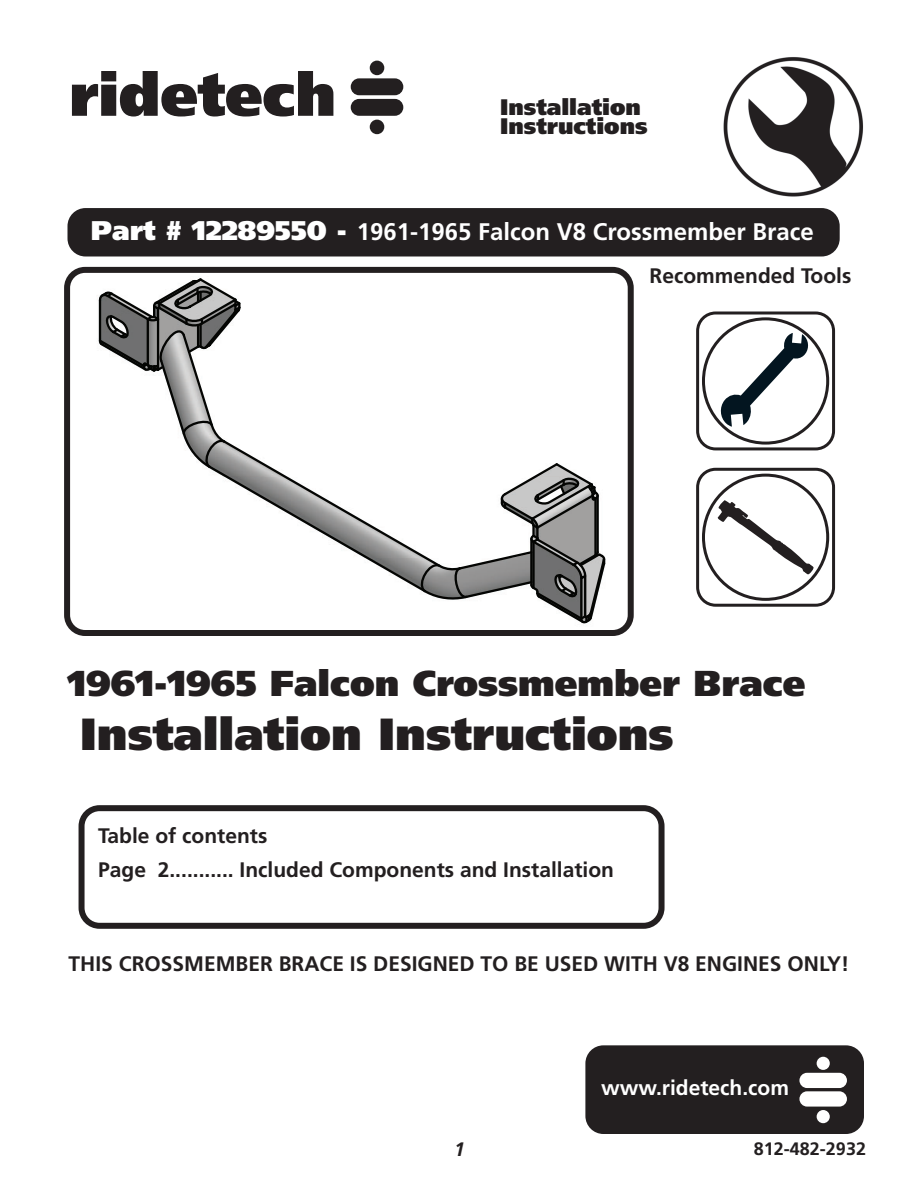
<style>
.page{position:relative;width:918px;height:1188px;background:#fff}
.page>*{position:absolute;margin:0;border:0;box-sizing:border-box;transform-origin:0 0}
.t1{font:900 45px "Frutiger LT Pro";color:#231f20}
.t2{font:900 36px "Frutiger LT Pro";color:#231f20}
.t3{font:700 24px "Frutiger LT Pro";color:#fff}
.t4{font:900 22.5px/19.5px "Frutiger LT Pro";color:#231f20}
.t5{font:700 21px/33.9px "Frutiger LT Pro";color:#231f20}
.t6{font:700 21px "Frutiger LT Pro";color:#fff}
.t7{font:italic 700 19.5px "Frutiger LT Pro";color:#231f20}
.t8{font:700 18px "Frutiger LT Pro";color:#231f20}
.s1{font-weight:900;font-size:27px}
</style>
<div class="page">
<img style="left:723px;top:84px;width:15px;height:85px">
<svg style="left:72px;top:71px;width:261px;height:46px"></svg>
<div style="left:351px;top:78px;width:52px;height:17px;background:#231f20;border-radius:8px"></div>
<div style="left:351px;top:99px;width:52px;height:17px;background:#231f20;border-radius:8px"></div>
<div style="left:370px;top:61px;width:14px;height:14px;background:#231f20;border-radius:50%"></div>
<div style="left:370px;top:120px;width:14px;height:14px;background:#231f20;border-radius:50%"></div>
<svg style="left:98px;top:278px;width:508px;height:346px"></svg>
<div style="left:696px;top:468px;width:139px;height:139px;border:3px solid #231f20;border-radius:18px"></div>
<svg style="left:718px;top:500px;width:96px;height:75px"></svg>
<div style="left:702px;top:474px;width:127px;height:127px;border:3px solid #231f20;border-radius:50%"></div>
<div style="left:585px;top:1045px;width:279px;height:89px;background:#231f20;border-radius:18px"></div>
<div style="left:799px;top:1073px;width:48px;height:15px;background:#fff;border-radius:8px"></div>
<div style="left:799px;top:1091px;width:48px;height:16px;background:#fff;border-radius:8px"></div>
<div style="left:817px;top:1057px;width:13px;height:13px;background:#fff;border-radius:50%"></div>
<div style="left:817px;top:1110px;width:13px;height:13px;background:#fff;border-radius:50%"></div>
<div style="left:696px;top:312px;width:139px;height:138px;border:3px solid #231f20;border-radius:18px"></div>
<div style="left:702px;top:317px;width:127px;height:128px;border:3px solid #231f20;border-radius:50%"></div>
<svg style="left:719px;top:333px;width:90px;height:94px"></svg>
<div style="left:79px;top:805px;width:586px;height:124px;border:6px solid #231f20;border-radius:18px"></div>
<div style="left:68px;top:208px;width:772px;height:48px;background:#231f20;border-radius:18px"></div>
<div style="left:64px;top:267px;width:570px;height:369px;border:6px solid #231f20;border-radius:18px"></div>
<p class="t4" style="left:500px;top:97px;width:149px">Installation<br>Instructions</p>
<p class="t3" style="left:91px;top:218px;width:725px"><span class="s1">Part # 12289550 -</span> 1961-1965 Falcon V8 Crossmember Brace</p>
<p class="t5" style="left:650px;top:258px;width:203px">Recommended Tools</p>
<h2 class="t2" style="left:68px;top:661px;width:740px">1961-1965 Falcon Crossmember Brace</h2>
<h1 class="t1" style="left:80px;top:707px;width:595px">Installation Instructions</h1>
<p class="t5" style="left:98px;top:819px;width:517px">Table of contents<br>Page 2........... Included Components and Installation</p>
<p class="t5" style="left:69px;top:947px;width:782px">THIS CROSSMEMBER BRACE IS DESIGNED TO BE USED WITH V8 ENGINES ONLY!</p>
<p class="t6" style="left:601px;top:1075px;width:189px">www.ridetech.com</p>
<p class="t7" style="left:454px;top:1138px;width:12px">1</p>
<p class="t8" style="left:754px;top:1138px;width:114px">812-482-2932</p>
</div>
